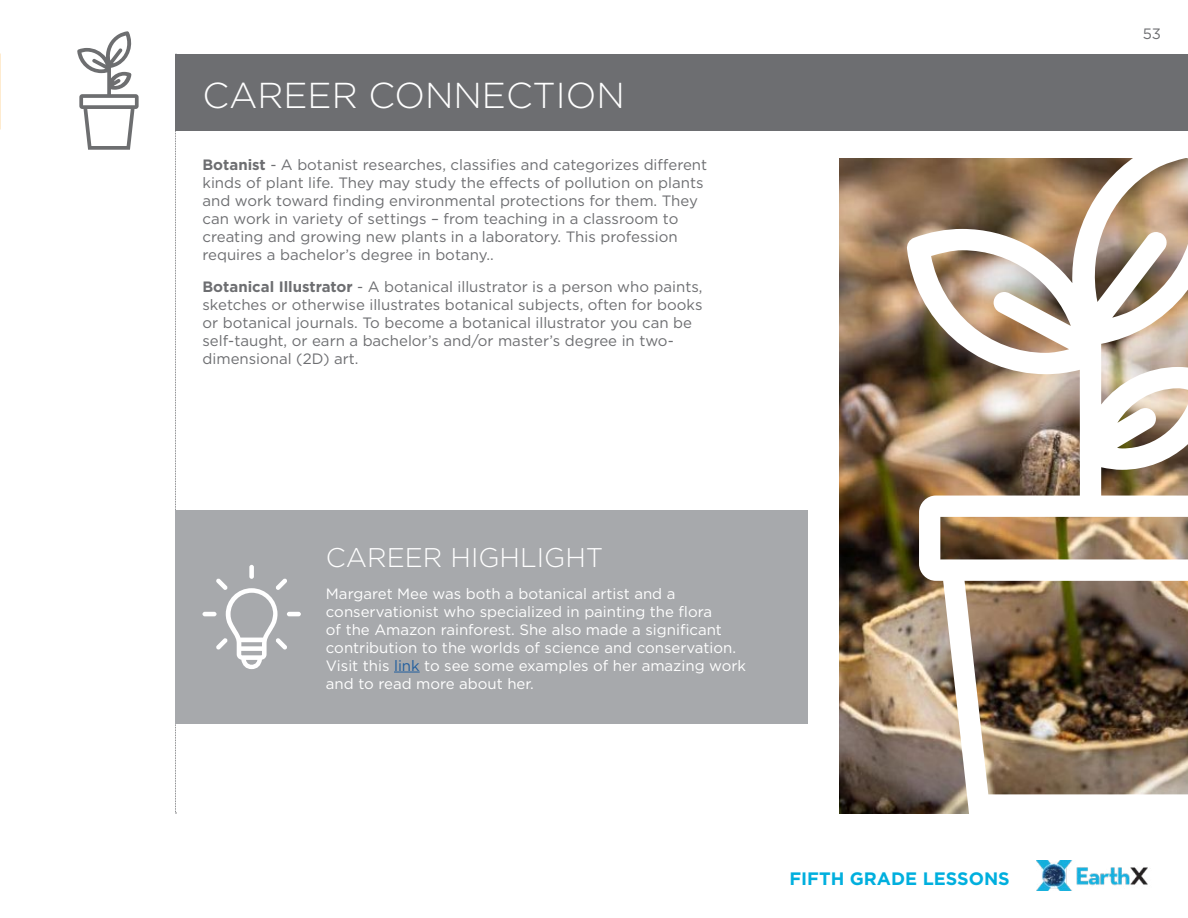
<style>
.page{position:relative;width:1188px;height:918px;background:#fff}
.page>*{position:absolute;margin:0;border:0;box-sizing:border-box;transform-origin:0 0}
.t1{font:300 36px "Gotham";color:#fff}
.t2{font:300 27px "Gotham";color:#fff}
.t3{font:700 18px "Gotham";color:#00afde}
.t4{font:15px/18px "Gotham";color:#6d6e71}
.t5{font:15px/18px "Gotham";color:#fff}
.s1{font-weight:700}
.s2{color:#215e9e}
</style>
<div class="page">
<img style="left:1037px;top:860px;width:111px;height:31px">
<img style="left:839px;top:158px;width:68px;height:655px">
<div style="left:176px;top:54px;width:1012px;height:76px;background:#6d6e71"></div>
<svg style="left:175px;top:54px;width:2px;height:760px"></svg>
<img style="left:907px;top:158px;width:281px;height:656px">
<svg style="left:77px;top:31px;width:62px;height:119px"></svg>
<div style="left:175px;top:510px;width:633px;height:214px;background:#a7a9ac"></div>
<svg style="left:394px;top:672px;width:26px;height:1px"></svg>
<hr style="left:287px;top:612px;width:14px;height:4px;background:#fff;border-radius:2px">
<div style="left:249px;top:565px;width:5px;height:14px;background:#fff;border-radius:2px"></div>
<hr style="left:202px;top:612px;width:15px;height:4px;background:#fff;border-radius:2px">
<svg style="left:216px;top:578px;width:71px;height:91px"></svg>
<h1 class="t1" style="left:202px;top:72px;width:424px">CAREER CONNECTION</h1>
<p class="t4" style="left:202px;top:156px;width:506px"><span class="s1">Botanist</span> - A botanist researches, classifies and categorizes different kinds of plant life. They may study the effects of pollution on plants and work toward finding environmental protections for them. They can work in variety of settings – from teaching in a classroom to creating and growing new plants in a laboratory. This profession requires a bachelor’s degree in botany..</p>
<p class="t4" style="left:202px;top:277px;width:502px"><span class="s1">Botanical Illustrator</span> - A botanical illustrator is a person who paints, sketches or otherwise illustrates botanical subjects, often for books or botanical journals. To become a botanical illustrator you can be self-taught, or earn a bachelor’s and/or master’s degree in two&shy;dimensional (2D) art.</p>
<h2 class="t2" style="left:326px;top:540px;width:279px">CAREER HIGHLIGHT</h2>
<p class="t5" style="left:326px;top:584px;width:422px">Margaret Mee was both a botanical artist and a conservationist who specialized in painting the flora<br>of the Amazon rainforest. She also made a significant contribution to the worlds of science and conservation.<br>Visit this <span class="s2">link</span> to see some examples of her amazing work and to read more about her.</p>
<p class="t3" style="left:789px;top:866px;width:222px">FIFTH GRADE LESSONS</p>
<p class="t4" style="left:1143px;top:24px;width:20px">53</p>
</div>
